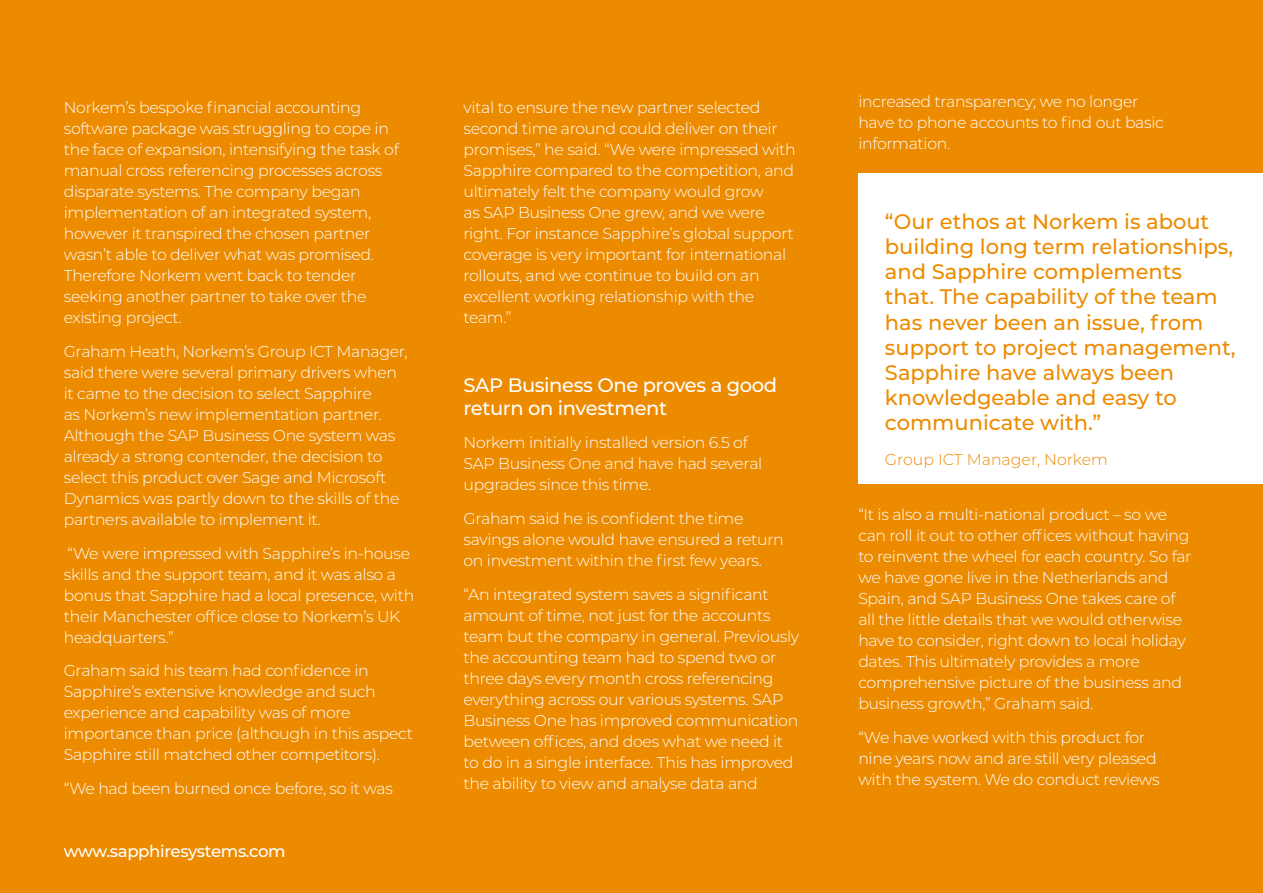
<style>
.page{position:relative;width:1263px;height:893px;background:#ed8b00}
.page>*{position:absolute;margin:0;border:0;box-sizing:border-box;transform-origin:0 0}
.t1{font:500 21px/25.2px "Montserrat";color:#ed8b00}
.t2{font:500 19.5px/22.5px "Montserrat";letter-spacing:-.02em;color:#fff}
.t3{font:500 16.5px "Montserrat";letter-spacing:-.02em;color:#fff}
.t4{font:300 15.75px/21px "Montserrat";letter-spacing:-.02em;color:#fff}
.t5{font:300 15.75px "Montserrat";color:#ed8b00}
</style>
<div class="page">
<div style="left:858px;top:173px;width:405px;height:311px;background:#fff"></div>
<p class="t4" style="left:64px;top:98px;width:337px">Norkem’s bespoke financial accounting software package was struggling to cope in the face of expansion, intensifying the task of manual cross referencing processes across disparate systems. The company began implementation of an integrated system, however it transpired the chosen partner wasn’t able to deliver what was promised.<br>Therefore Norkem went back to tender seeking another partner to take over the existing project.</p>
<p class="t4" style="left:64px;top:342px;width:345px">Graham Heath, Norkem’s Group ICT Manager, said there were several primary drivers when it came to the decision to select Sapphire<br>as Norkem’s new implementation partner.<br>Although the SAP Business One system was already a strong contender, the decision to select this product over Sage and Microsoft Dynamics was partly down to the skills of the partners available to implement it.</p>
<p class="t4" style="left:64px;top:544px;width:352px">“We were impressed with Sapphire’s in-house skills and the support team, and it was also a bonus that Sapphire had a local presence, with their Manchester office close to Norkem’s UK headquarters.”</p>
<p class="t4" style="left:64px;top:661px;width:351px">Graham said his team had confidence in Sapphire’s extensive knowledge and such experience and capability was of more importance than price (although in this aspect Sapphire still matched other competitors).</p>
<p class="t4" style="left:64px;top:779px;width:331px">“We had been burned once before, so it was</p>
<p class="t3" style="left:64px;top:844px;width:223px">www.sapphiresystems.com</p>
<p class="t4" style="left:463px;top:98px;width:334px">vital to ensure the new partner selected second time around could deliver on their promises,” he said. “We were impressed with Sapphire compared to the competition, and ultimately felt the company would grow<br>as SAP Business One grew, and we were right. For instance Sapphire’s global support coverage is very important for international rollouts, and we continue to build on an excellent working relationship with the team.”</p>
<p class="t2" style="left:463px;top:375px;width:315px">SAP Business One proves a good return on investment</p>
<p class="t4" style="left:463px;top:434px;width:300px">Norkem initially installed version 6.5 of<br>SAP Business One and have had several upgrades since this time.</p>
<p class="t4" style="left:463px;top:509px;width:322px">Graham said he is confident the time savings alone would have ensured a return on investment within the first few years.</p>
<p class="t4" style="left:463px;top:585px;width:337px">“An integrated system saves a significant amount of time, not just for the accounts team but the company in general. Previously the accounting team had to spend two or three days every month cross referencing everything across our various systems. SAP Business One has improved communication between offices, and does what we need it to do in a single interface. This has improved the ability to view and analyse data and</p>
<p class="t4" style="left:858px;top:92px;width:307px">increased transparency; we no longer have to phone accounts to find out basic information.</p>
<p class="t1" style="left:885px;top:210px;width:352px">“Our ethos at Norkem is about building long term relationships, and Sapphire complements that. The capability of the team has never been an issue, from support to project management,<br>Sapphire have always been knowledgeable and easy to communicate with.”</p>
<p class="t5" style="left:885px;top:453px;width:225px">Group ICT Manager, Norkem</p>
<p class="t4" style="left:858px;top:506px;width:335px">“It is also a multi-national product – so we can roll it out to other offices without having to reinvent the wheel for each country. So far we have gone live in the Netherlands and Spain, and SAP Business One takes care of all the little details that we would otherwise have to consider, right down to local holiday dates. This ultimately provides a more comprehensive picture of the business and business growth,” Graham said.</p>
<p class="t4" style="left:858px;top:728px;width:303px">“We have worked with this product for nine years now and are still very pleased with the system. We do conduct reviews</p>
</div>
